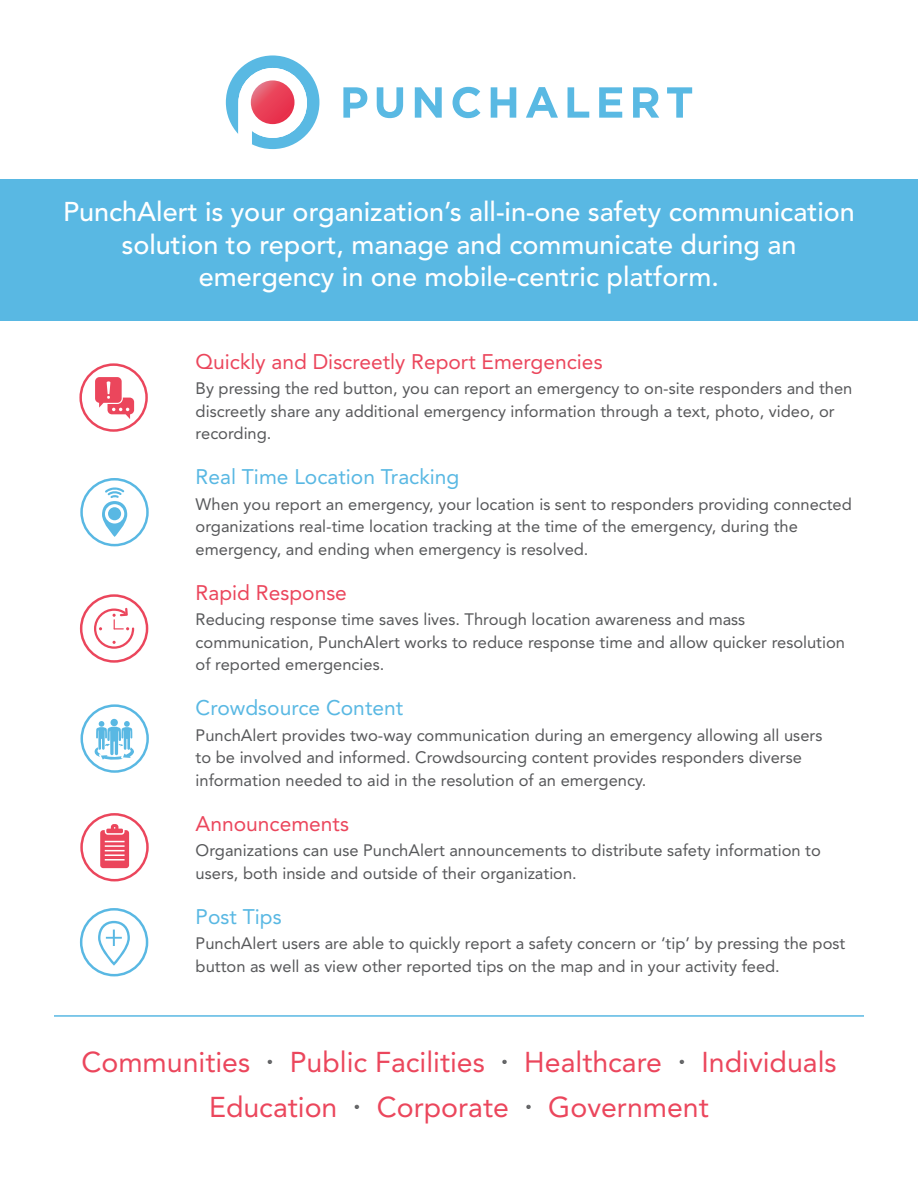
<style>
.page{position:relative;width:918px;height:1188px;background:#fff}
.page>*{position:absolute;margin:0;border:0;box-sizing:border-box;transform-origin:0 0}
.t1{font:28.5px/45px "Avenir";color:#eb465c;text-align:center}
.t2{font:500 27px/32.4px "Avenir";color:#fff;text-align:center}
.t3{font:21px "Avenir";color:#eb465c}
.t4{font:21px "Avenir";color:#59b8e3}
.t5{font:16.5px/22.5px "Avenir";color:#57585a}
.s1{font-family:"Microbrew Soft Three";color:#57585a}
</style>
<div class="page">
<div style="left:0;top:179px;width:918px;height:141px;background:#59b8e3"></div>
<svg style="left:79px;top:363px;width:69px;height:69px"></svg>
<svg style="left:80px;top:478px;width:69px;height:68px"></svg>
<svg style="left:226px;top:55px;width:93px;height:94px"></svg>
<svg style="left:343px;top:87px;width:349px;height:31px"></svg>
<svg style="left:251px;top:80px;width:44px;height:44px;background:#e94960"></svg>
<svg style="left:80px;top:594px;width:68px;height:69px"></svg>
<svg style="left:81px;top:704px;width:68px;height:69px"></svg>
<svg style="left:80px;top:813px;width:69px;height:68px"></svg>
<svg style="left:80px;top:908px;width:68px;height:68px"></svg>
<hr style="left:54px;top:1015px;width:810px;height:2px;background:#59b8e3">
<h2 class="t2" style="left:63px;top:197px;width:793px">PunchAlert is your organization’s all-in-one safety communication solution to report, manage and communicate during an emergency in one mobile-centric platform.</h2>
<p class="t3" style="left:196px;top:349px;width:408px">Quickly and Discreetly Report Emergencies</p>
<p class="t5" style="left:196px;top:377px;width:658px">By pressing the red button, you can report an emergency to on-site responders and then discreetly share any additional emergency information through a text, photo, video, or recording.</p>
<p class="t4" style="left:196px;top:465px;width:265px">Real Time Location Tracking</p>
<p class="t5" style="left:196px;top:493px;width:658px">When you report an emergency, your location is sent to responders providing connected organizations real-time location tracking at the time of the emergency, during the emergency, and ending when emergency is resolved.</p>
<p class="t3" style="left:196px;top:580px;width:153px">Rapid Response</p>
<p class="t5" style="left:196px;top:608px;width:651px">Reducing response time saves lives. Through location awareness and mass communication, PunchAlert works to reduce response time and allow quicker resolution of reported emergencies.</p>
<p class="t4" style="left:196px;top:696px;width:209px">Crowdsource Content</p>
<p class="t5" style="left:196px;top:724px;width:628px">PunchAlert provides two-way communication during an emergency allowing all users to be involved and informed. Crowdsourcing content provides responders diverse information needed to aid in the resolution of an emergency.</p>
<p class="t3" style="left:196px;top:811px;width:155px">Announcements</p>
<p class="t5" style="left:196px;top:839px;width:627px">Organizations can use PunchAlert announcements to distribute safety information to users, both inside and outside of their organization.</p>
<p class="t4" style="left:196px;top:904px;width:87px">Post Tips</p>
<p class="t5" style="left:196px;top:932px;width:651px">PunchAlert users are able to quickly report a safety concern or ‘tip’ by pressing the post button as well as view other reported tips on the map and in your activity feed.</p>
<h1 class="t1" style="left:81px;top:1040px;width:757px">Communities <span class="s1">•</span> Public Facilities <span class="s1">•</span> Healthcare <span class="s1">•</span> Individuals<br>Education <span class="s1">•</span> Corporate <span class="s1">•</span> Government</h1>
</div>
